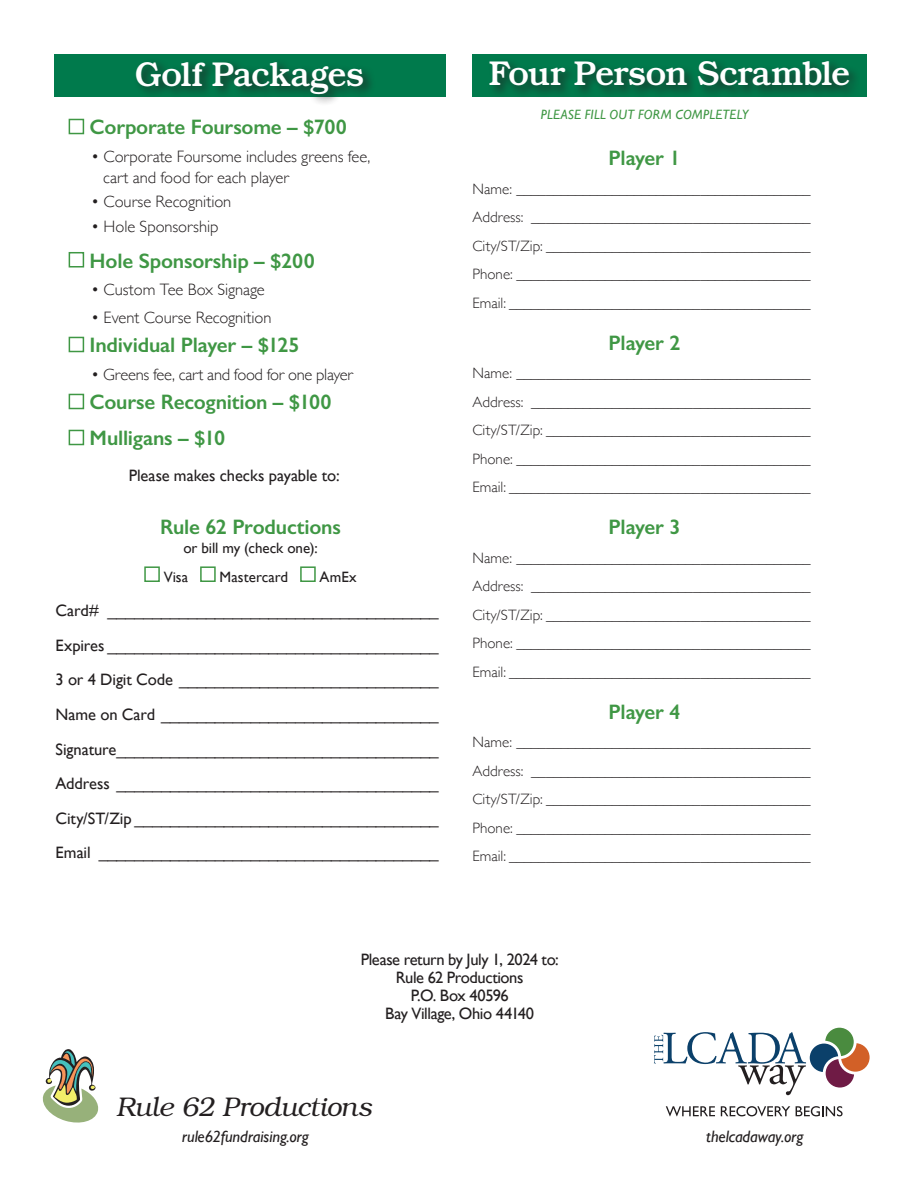
<style>
.page{position:relative;width:918px;height:1188px;background:#fff}
.page>*{position:absolute;margin:0;border:0;box-sizing:border-box;transform-origin:0 0}
.t1{font:500 34.5px "Bookman Std";letter-spacing:-.035em;color:#fff}
.t2{font:italic 300 27px "Bookman Std";color:#231f20}
.t3{font:600 21px/36px "Gill Sans";letter-spacing:-.01em;color:#3f9744}
.t4{font:16.5px/34.5px "Gill Sans";letter-spacing:-.01em;color:#231f20;text-align:justify}
.t5{font:300 16.5px/21px "Gill Sans";letter-spacing:-.005em;color:#231f20}
.t6{font:italic 16.5px "Gill Sans";letter-spacing:-.005em;color:#231f20}
.t7{font:300 15px/28.5px "Gill Sans";color:#231f20;text-align:justify}
.t8{font:15px/28.5px "Gill Sans";color:#231f20}
.t9{font:italic 13.5px "Gill Sans";letter-spacing:.015em;color:#3f9744}
</style>
<div class="page">
<svg style="left:654px;top:1032px;width:152px;height:63px"></svg>
<svg style="left:666px;top:1106px;width:49px;height:10px"></svg>
<svg style="left:721px;top:1106px;width:69px;height:10px"></svg>
<svg style="left:796px;top:1106px;width:47px;height:10px"></svg>
<svg style="left:825px;top:1028px;width:29px;height:28px"></svg>
<svg style="left:810px;top:1043px;width:28px;height:29px"></svg>
<svg style="left:826px;top:1059px;width:28px;height:29px"></svg>
<svg style="left:841px;top:1043px;width:29px;height:29px"></svg>
<svg style="left:42px;top:1049px;width:57px;height:74px"></svg>
<div style="left:54px;top:54px;width:392px;height:42px;background:#007a4c"></div>
<div style="left:133px;top:58px;width:243px;height:48px;background:#231f20;opacity:.75"></div>
<div style="left:69px;top:119px;width:15px;height:15px;border:2px solid #3f9744"></div>
<div style="left:69px;top:252px;width:15px;height:16px;border:2px solid #3f9744"></div>
<div style="left:69px;top:337px;width:15px;height:15px;border:2px solid #3f9744"></div>
<div style="left:69px;top:394px;width:15px;height:15px;border:2px solid #3f9744"></div>
<div style="left:69px;top:430px;width:15px;height:15px;border:2px solid #3f9744"></div>
<div style="left:144px;top:566px;width:16px;height:16px;border:2px solid #3f9744"></div>
<div style="left:200px;top:566px;width:16px;height:16px;border:2px solid #3f9744"></div>
<div style="left:300px;top:566px;width:16px;height:16px;border:2px solid #3f9744"></div>
<div style="left:472px;top:54px;width:395px;height:42px;background:#007a4c"></div>
<div style="left:487px;top:57px;width:374px;height:42px;background:#231f20;opacity:.75"></div>
<h1 class="t1" style="left:135px;top:54px;width:231px">Golf Packages</h1>
<h3 class="t3" style="left:90px;top:109px;width:259px">Corporate Foursome – $700</h3>
<p class="t5" style="left:103px;top:145px;width:269px;text-indent:-12px">• Corporate Foursome includes greens fee, cart and food for each player</p>
<p class="t5" style="left:91px;top:191px;width:142px">• Course Recognition</p>
<p class="t5" style="left:91px;top:215px;width:129px">• Hole Sponsorship</p>
<h3 class="t3" style="left:90px;top:242px;width:227px">Hole Sponsorship – $200</h3>
<p class="t5" style="left:91px;top:279px;width:175px">• Custom Tee Box Signage</p>
<p class="t5" style="left:91px;top:306px;width:182px">• Event Course Recognition</p>
<h3 class="t3" style="left:90px;top:327px;width:211px">Individual Player – $125</h3>
<p class="t5" style="left:91px;top:363px;width:263px">• Greens fee, cart and food for one player</p>
<h3 class="t3" style="left:90px;top:384px;width:243px">Course Recognition – $100<br>Mulligans – $10</h3>
<p class="t4" style="left:129px;top:458px;width:212px">Please makes checks payable to:</p>
<h3 class="t3" style="left:160px;top:509px;width:182px">Rule 62 Productions</h3>
<p class="t8" style="left:164px;top:534px;width:155px;text-indent:20px">or bill my (check one):<br>Visa</p>
<p class="t8" style="left:220px;top:563px;width:70px">Mastercard</p>
<p class="t8" style="left:320px;top:563px;width:39px">AmEx</p>
<p class="t4" style="left:56px;top:594px;width:385px">Card# _____________________________________ Expires _____________________________________ 3 or 4 Digit Code _____________________________ Name on Card _______________________________ Signature____________________________________ Address ____________________________________ City/ST/Zip __________________________________ Email ______________________________________</p>
<h1 class="t1" style="left:489px;top:53px;width:363px">Four Person Scramble</h1>
<p class="t9" style="left:541px;top:107px;width:209px">PLEASE FILL OUT FORM COMPLETELY</p>
<h3 class="t3" style="left:609px;top:140px;width:73px">Player 1</h3>
<p class="t7" style="left:472px;top:174px;width:340px">Name: ________________________________________ Address: ______________________________________ City/ST/Zip: ____________________________________ Phone: ________________________________________ Email: _________________________________________</p>
<h3 class="t3" style="left:609px;top:325px;width:73px">Player 2</h3>
<p class="t7" style="left:472px;top:358px;width:340px">Name: ________________________________________ Address: ______________________________________ City/ST/Zip: ____________________________________ Phone: ________________________________________ Email: _________________________________________</p>
<h3 class="t3" style="left:609px;top:509px;width:73px">Player 3</h3>
<p class="t7" style="left:472px;top:543px;width:340px">Name: ________________________________________ Address: ______________________________________ City/ST/Zip: ____________________________________ Phone: ________________________________________ Email: _________________________________________</p>
<h3 class="t3" style="left:609px;top:694px;width:73px">Player 4</h3>
<p class="t7" style="left:472px;top:727px;width:340px">Name: ________________________________________ Address: ______________________________________ City/ST/Zip: ____________________________________ Phone: ________________________________________ Email: _________________________________________</p>
<p class="t4" style="left:361px;top:950px;width:199px;line-height:18px;text-align:center">Please return by July 1, 2024 to:<br>Rule 62 Productions<br>P.O. Box 40596<br>Bay Village, Ohio 44140</p>
<h2 class="t2" style="left:116px;top:1093px;width:257px">Rule 62 Productions</h2>
<p class="t6" style="left:182px;top:1127px;width:129px">rule62fundraising.org</p>
<p class="t6" style="left:706px;top:1127px;width:99px">thelcadaway.org</p>
</div>
